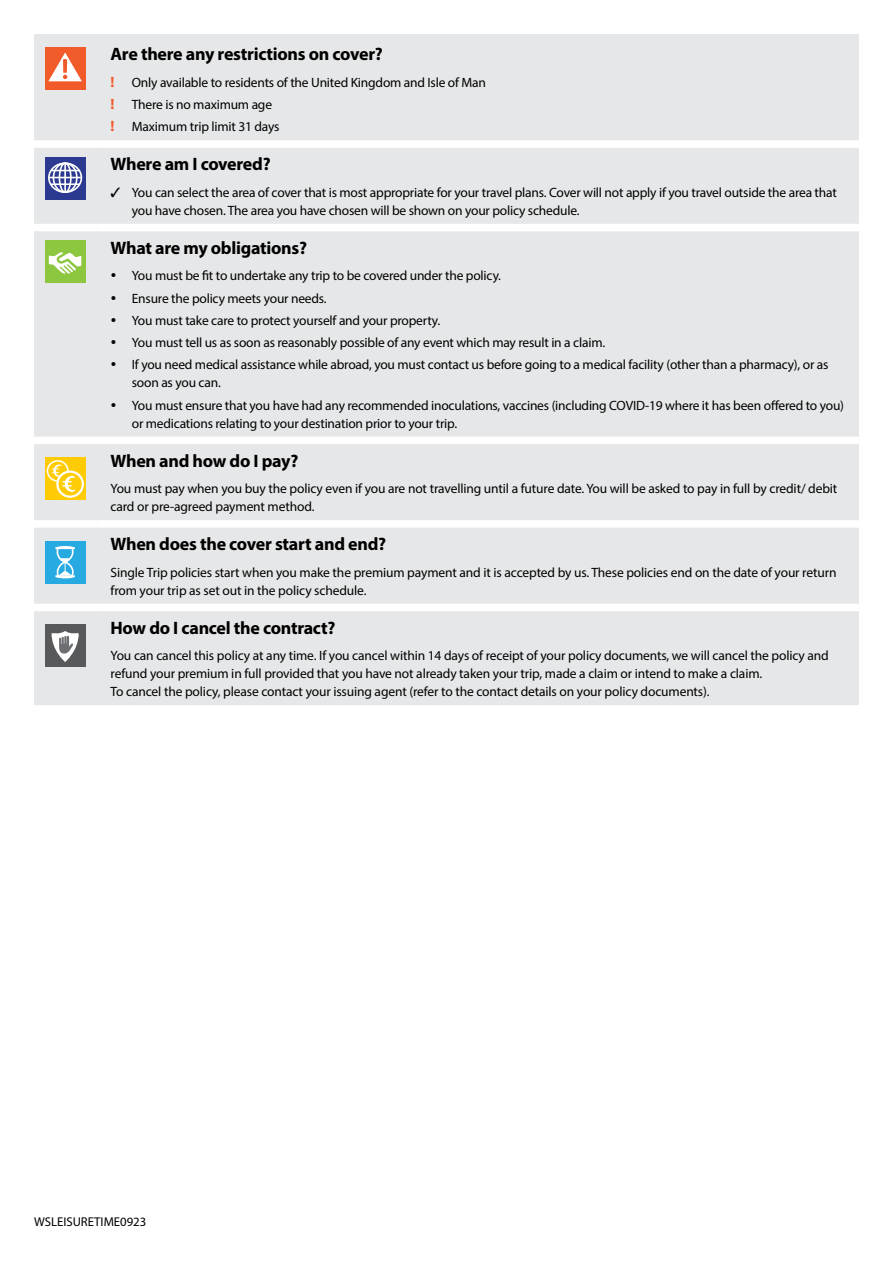
<style>
.page{position:relative;width:893px;height:1263px;background:#fff}
.page>*{position:absolute;margin:0;border:0;box-sizing:border-box;transform-origin:0 0}
.t1{font:700 18px "Myriad Pro";letter-spacing:-.015em;color:#000}
.t2{font:13.5px/22.2px "Myriad Pro";letter-spacing:-.015em;color:#000}
.t3{font:12.75px "Myriad Pro";color:#000}
.s1{font-weight:700;font-size:15px;color:#f1592a}
</style>
<div class="page">
<div style="left:34px;top:34px;width:825px;height:671px;background:#e6e7e8"></div>
<div style="left:34px;top:140px;width:64px;height:8px;background:#fff"></div>
<div style="left:98px;top:140px;width:761px;height:8px;background:#fff"></div>
<div style="left:34px;top:224px;width:64px;height:7px;background:#fff"></div>
<div style="left:98px;top:224px;width:761px;height:7px;background:#fff"></div>
<div style="left:34px;top:437px;width:64px;height:7px;background:#fff"></div>
<div style="left:98px;top:437px;width:761px;height:7px;background:#fff"></div>
<div style="left:34px;top:520px;width:64px;height:8px;background:#fff"></div>
<div style="left:98px;top:520px;width:761px;height:8px;background:#fff"></div>
<div style="left:34px;top:604px;width:64px;height:7px;background:#fff"></div>
<div style="left:98px;top:604px;width:761px;height:7px;background:#fff"></div>
<div style="left:45px;top:47px;width:41px;height:42px;background:#f15a29"></div>
<svg style="left:48px;top:53px;width:34px;height:28px"></svg>
<svg style="left:45px;top:157px;width:41px;height:42px"></svg>
<div style="left:48px;top:162px;width:34px;height:31px;border:2px solid #fff;border-radius:50%"></div>
<div style="left:53px;top:162px;width:25px;height:31px;border:2px solid #fff;border-radius:50%"></div>
<div style="left:59px;top:162px;width:13px;height:31px;border:2px solid #fff;border-radius:50%"></div>
<hr style="left:64px;top:163px;width:2px;height:30px;background:#fff">
<svg style="left:51px;top:170px;width:29px;height:1px"></svg>
<hr style="left:51px;top:183px;width:29px;height:2px;background:#fff">
<hr style="left:49px;top:177px;width:32px;height:1px;background:#fff">
<div style="left:45px;top:240px;width:41px;height:43px;background:#8dc63f"></div>
<svg style="left:49px;top:252px;width:33px;height:22px"></svg>
<svg style="left:45px;top:457px;width:41px;height:43px"></svg>
<div style="left:47px;top:460px;width:22px;height:22px;border:2px solid #fff;border-radius:50%"></div>
<svg style="left:57px;top:472px;width:26px;height:25px"></svg>
<div style="left:56px;top:470px;width:28px;height:28px;border:2px solid #fff;border-radius:50%"></div>
<svg style="left:51px;top:463px;width:25px;height:30px"></svg>
<div style="left:45px;top:541px;width:41px;height:42px;background:#27aae1"></div>
<svg style="left:55px;top:546px;width:20px;height:32px"></svg>
<div style="left:45px;top:624px;width:41px;height:43px;background:#58595b"></div>
<svg style="left:52px;top:631px;width:27px;height:31px"></svg>
<svg style="left:112px;top:273px;width:4px;height:4px"></svg>
<svg style="left:112px;top:296px;width:4px;height:4px"></svg>
<svg style="left:112px;top:318px;width:4px;height:4px"></svg>
<svg style="left:112px;top:340px;width:4px;height:4px"></svg>
<svg style="left:112px;top:362px;width:4px;height:4px"></svg>
<svg style="left:112px;top:403px;width:4px;height:4px"></svg>
<h1 class="t1" style="left:111px;top:42px;width:274px">Are there any restrictions on cover?</h1>
<p class="t2" style="left:111px;top:71px;width:377px"><span class="s1">!</span> Only available to residents of the United Kingdom and Isle of Man <span class="s1">!</span> There is no maximum age<br><span class="s1">!</span> Maximum trip limit 31 days</p>
<h1 class="t1" style="left:111px;top:152px;width:162px">Where am I covered?</h1>
<p class="t2" style="left:132px;top:183px;width:707px;line-height:18px;text-indent:-21px">✓ You can select the area of cover that is most appropriate for your travel plans. Cover will not apply if you travel outside the area that you have chosen. The area you have chosen will be shown on your policy schedule.</p>
<h1 class="t1" style="left:111px;top:236px;width:198px">What are my obligations?</h1>
<p class="t2" style="left:132px;top:264px;width:698px">You must be fit to undertake any trip to be covered under the policy.<br>Ensure the policy meets your needs.<br>You must take care to protect yourself and your property.<br>You must tell us as soon as reasonably possible of any event which may result in a claim.<br>If you need medical assistance while abroad, you must contact us before going to a medical facility (other than a pharmacy), or as</p>
<p class="t2" style="left:132px;top:371px;width:714px">soon as you can.<br>You must ensure that you have had any recommended inoculations, vaccines (including COVID-19 where it has been offered to you)</p>
<p class="t2" style="left:132px;top:412px;width:327px">or medications relating to your destination prior to your trip.</p>
<h1 class="t1" style="left:111px;top:449px;width:189px">When and how do I pay?</h1>
<p class="t2" style="left:111px;top:479px;width:728px;line-height:18px">You must pay when you buy the policy even if you are not travelling until a future date. You will be asked to pay in full by credit/ debit card or pre-agreed payment method.</p>
<h1 class="t1" style="left:111px;top:532px;width:277px">When does the cover start and end?</h1>
<p class="t2" style="left:111px;top:563px;width:727px;line-height:18px">Single Trip policies start when you make the premium payment and it is accepted by us. These policies end on the date of your return from your trip as set out in the policy schedule.</p>
<h1 class="t1" style="left:111px;top:616px;width:226px">How do I cancel the contract?</h1>
<p class="t2" style="left:111px;top:646px;width:720px;line-height:18px">You can cancel this policy at any time. If you cancel within 14 days of receipt of your policy documents, we will cancel the policy and refund your premium in full provided that you have not already taken your trip, made a claim or intend to make a claim.<br>To cancel the policy, please contact your issuing agent (refer to the contact details on your policy documents).</p>
<p class="t3" style="left:34px;top:1213px;width:114px">WSLEISURETIME0923</p>
</div>
